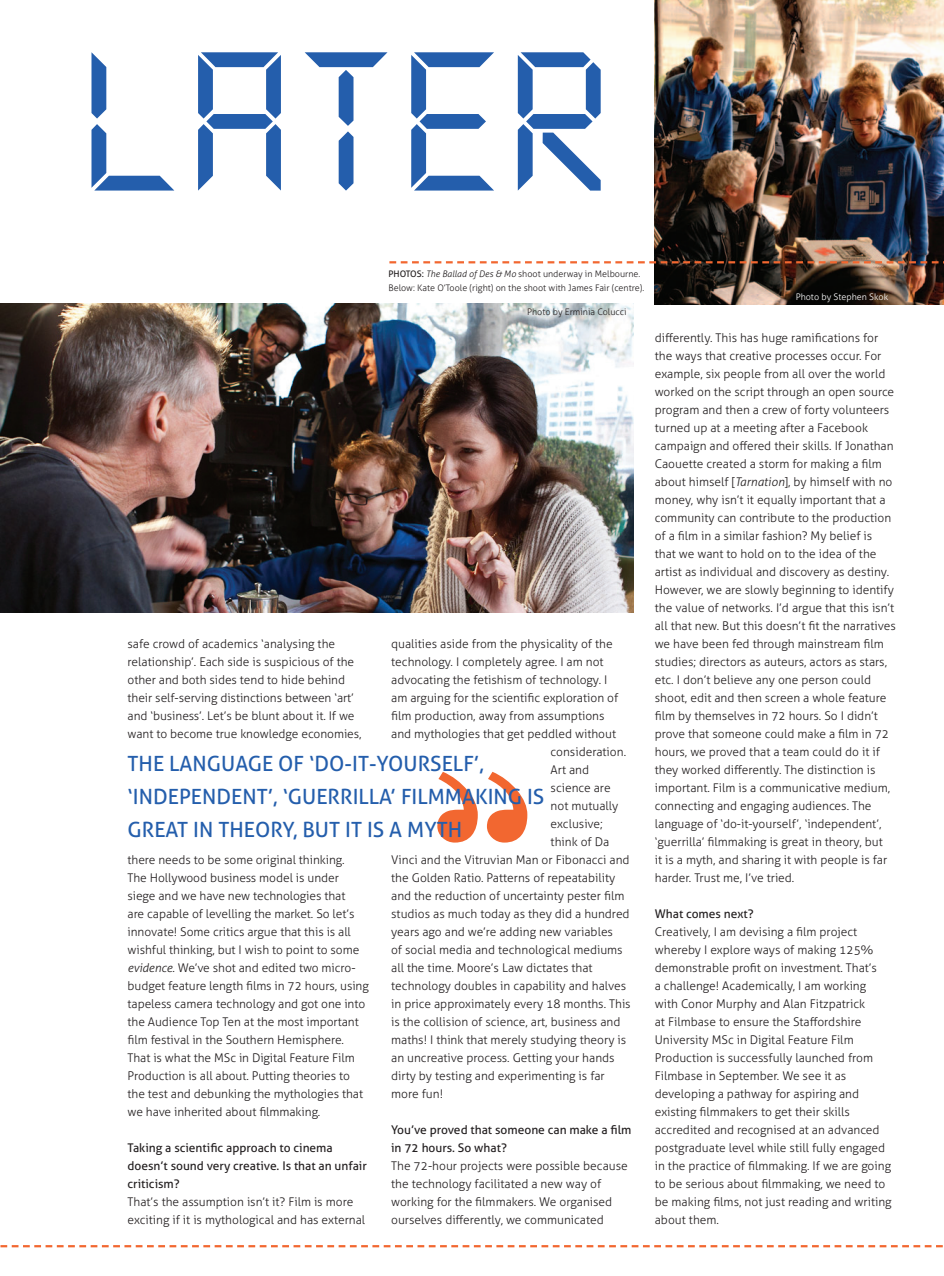
<style>
.page{position:relative;width:944px;height:1276px;background:#fff}
.page>*{position:absolute;margin:0;border:0;box-sizing:border-box;transform-origin:0 0}
.t1{font:21px/33px "Aller";color:#245eac}
.t2{font:300 12px/18px "Aller";color:#231f20}
.t3{font:12px/18px "Aller";color:#231f20}
.t4{font:300 9px/13.5px "Aller";color:#231f20}
.t5{font:300 9px "Aller";color:#fff}
.s1{font-weight:400}
.s2{font-style:italic}
</style>
<div class="page">
<svg style="left:437px;top:772px;width:90px;height:70px"></svg>
<img style="left:0;top:303px;width:634px;height:309px">
<img style="left:655px;top:0;width:289px;height:305px">
<svg style="left:92px;top:52px;width:509px;height:139px"></svg>
<svg style="left:0;top:1245px;width:943px;height:2px"></svg>
<svg style="left:389px;top:261px;width:555px;height:2px"></svg>
<p class="t4" style="left:388px;top:267px;width:257px"><span class="s1">PHOTOS:</span> <span class="s2">The Ballad of Des &amp; Mo</span> shoot underway in Melbourne.<br>Below: Kate O’Toole (right) on the shoot with James Fair (centre).</p>
<p class="t4" style="left:527px;top:305px;width:101px">Photo by Erminia Colucci</p>
<p class="t2" style="left:128px;top:635px;width:236px">safe crowd of academics ‘analysing the relationship’. Each side is suspicious of the other and both sides tend to hide behind their self-serving distinctions between ‘art’ and ‘business’. Let’s be blunt about it. If we want to become true knowledge economies,</p>
<p class="t2" style="left:391px;top:635px;width:223px">qualities aside from the physicality of the</p>
<p class="t2" style="left:391px;top:653px;width:214px">technology. I completely agree. I am not</p>
<p class="t2" style="left:391px;top:671px;width:218px">advocating the fetishism of technology. I</p>
<p class="t2" style="left:391px;top:689px;width:228px">am arguing for the scientific exploration of</p>
<p class="t2" style="left:391px;top:707px;width:215px">film production, away from assumptions</p>
<p class="t2" style="left:391px;top:725px;width:226px">and mythologies that get peddled without</p>
<p class="t2" style="left:551px;top:743px;width:77px">consideration.</p>
<p class="t2" style="left:551px;top:761px;width:40px">Art and</p>
<p class="t2" style="left:551px;top:779px;width:61px">science are</p>
<p class="t2" style="left:551px;top:797px;width:69px">not mutually</p>
<p class="t2" style="left:551px;top:815px;width:54px">exclusive;</p>
<p class="t2" style="left:551px;top:833px;width:60px">think of Da</p>
<p class="t2" style="left:391px;top:851px;width:240px">Vinci and the Vitruvian Man or Fibonacci and</p>
<p class="t2" style="left:391px;top:869px;width:226px">the Golden Ratio. Patterns of repeatability</p>
<p class="t2" style="left:391px;top:887px;width:235px">and the reduction of uncertainty pester film</p>
<p class="t2" style="left:391px;top:905px;width:240px">studios as much today as they did a hundred</p>
<p class="t2" style="left:391px;top:923px;width:223px">years ago and we’re adding new variables</p>
<p class="t2" style="left:391px;top:941px;width:233px">of social media and technological mediums</p>
<p class="t2" style="left:391px;top:959px;width:203px">all the time. Moore’s Law dictates that</p>
<p class="t2" style="left:391px;top:977px;width:236px">technology doubles in capability and halves</p>
<p class="t2" style="left:391px;top:995px;width:241px">in price approximately every 18 months. This</p>
<p class="t2" style="left:391px;top:1013px;width:231px">is the collision of science, art, business and</p>
<p class="t2" style="left:391px;top:1031px;width:236px">maths! I think that merely studying theory is</p>
<p class="t2" style="left:391px;top:1049px;width:225px">an uncreative process. Getting your hands</p>
<p class="t2" style="left:391px;top:1067px;width:215px">dirty by testing and experimenting is far</p>
<p class="t2" style="left:391px;top:1085px;width:53px">more fun!</p>
<p class="t3" style="left:391px;top:1121px;width:242px">You’ve proved that someone can make a film in 72 hours. So what?</p>
<p class="t2" style="left:391px;top:1157px;width:238px">The 72-hour projects were possible because the technology facilitated a new way of working for the filmmakers. We organised ourselves differently, we communicated</p>
<h1 class="t1" style="left:128px;top:747px;width:418px">THE LANGUAGE OF ‘DO-IT-YOURSELF’, ‘INDEPENDENT’, ‘GUERRILLA’ FILMMAKING IS<br>GREAT IN THEORY, BUT IT IS A MYTH</h1>
<p class="t2" style="left:128px;top:851px;width:243px">there needs to be some original thinking.<br>The Hollywood business model is under siege and we have new technologies that<br>are capable of levelling the market. So let’s innovate! Some critics argue that this is all wishful thinking, but I wish to point to some <span class="s2">evidence</span>. We’ve shot and edited two micro&shy;budget feature length films in 72 hours, using tapeless camera technology and got one into the Audience Top Ten at the most important film festival in the Southern Hemisphere.<br>That is what the MSc in Digital Feature Film Production is all about. Putting theories to the test and debunking the mythologies that we have inherited about filmmaking.</p>
<p class="t3" style="left:128px;top:1139px;width:241px">Taking a scientific approach to cinema doesn’t sound very creative. Is that an unfair criticism?</p>
<p class="t2" style="left:128px;top:1193px;width:239px">That’s the assumption isn’t it? Film is more exciting if it is mythological and has external</p>
<p class="t5" style="left:796px;top:291px;width:94px">Photo by Stephen Skok</p>
<p class="t2" style="left:655px;top:329px;width:243px">differently. This has huge ramifications for the ways that creative processes occur. For example, six people from all over the world worked on the script through an open source program and then a crew of forty volunteers turned up at a meeting after a Facebook campaign and offered their skills. If Jonathan Caouette created a storm for making a film about himself [<span class="s2">Tarnation</span>], by himself with no money, why isn’t it equally important that a community can contribute to the production of a film in a similar fashion? My belief is that we want to hold on to the idea of the artist as individual and discovery as destiny.<br>However, we are slowly beginning to identify the value of networks. I’d argue that this isn’t all that new. But this doesn’t fit the narratives we have been fed through mainstream film studies; directors as auteurs, actors as stars, etc. I don’t believe any one person could shoot, edit and then screen a whole feature film by themselves in 72 hours. So I didn’t prove that someone could make a film in 72 hours, we proved that a team could do it if they worked differently. The distinction is important. Film is a communicative medium, connecting and engaging audiences. The language of ‘do-it-yourself’, ‘independent’, ‘guerrilla’ filmmaking is great in theory, but<br>it is a myth, and sharing it with people is far harder. Trust me, I’ve tried.</p>
<p class="t3" style="left:655px;top:905px;width:100px">What comes next?</p>
<p class="t2" style="left:655px;top:923px;width:238px">Creatively, I am devising a film project whereby I explore ways of making 125% demonstrable profit on investment. That’s<br>a challenge! Academically, I am working with Conor Murphy and Alan Fitzpatrick<br>at Filmbase to ensure the Staffordshire University MSc in Digital Feature Film Production is successfully launched from Filmbase in September. We see it as developing a pathway for aspiring and existing filmmakers to get their skills accredited and recognised at an advanced postgraduate level while still fully engaged in the practice of filmmaking. If we are going to be serious about filmmaking, we need to be making films, not just reading and writing about them.</p>
</div>
